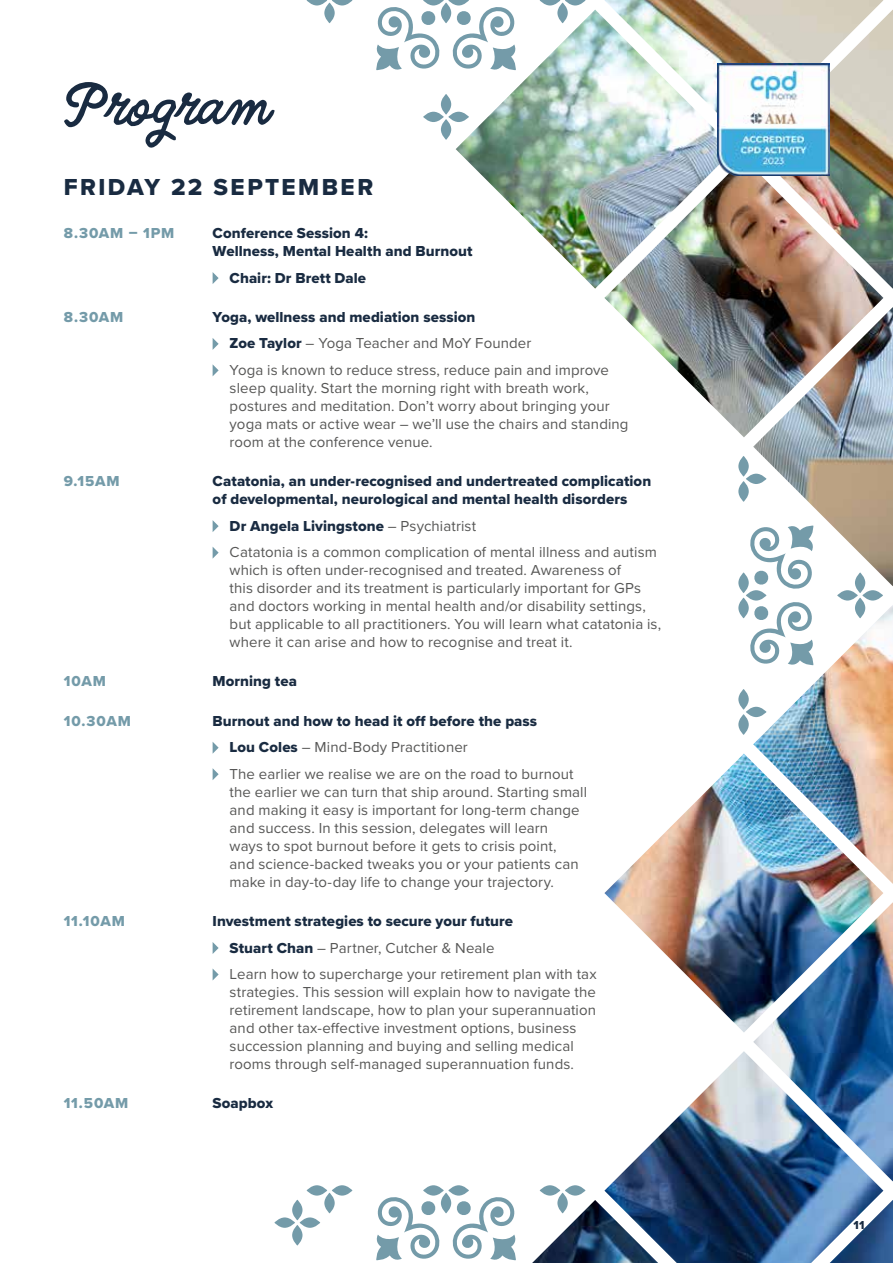
<style>
.page{position:relative;width:893px;height:1263px;background:#fff}
.page>*{position:absolute;margin:0;border:0;box-sizing:border-box;transform-origin:0 0}
.t1{font:51px "Quimby Gubernatorial";color:#192b41}
.t2{font:24px "Proxima Nova Extrabld";letter-spacing:.1em;color:#192b41}
.t3{font:15px/18px "Proxima Nova";letter-spacing:.005em;color:#575756}
.t4{font:15px/18px "Proxima Nova Extrabld";letter-spacing:.005em;color:#192b41}
.t5{font:15px "Proxima Nova Extrabld";letter-spacing:.06em;color:#749ba9}
.t6{font:12px "Proxima Nova Extrabld";color:#192b41}
.s1{font-family:"Proxima Nova Extrabld";color:#192b41}
.s2{font-family:"Proxima Nova";color:#575756}
</style>
<div class="page">
<img style="left:532px;top:605px;width:361px;height:658px">
<img style="left:456px;top:0;width:437px;height:586px">
<svg style="left:274px;top:1217px;width:21px;height:11px"></svg>
<svg style="left:300px;top:1217px;width:20px;height:11px"></svg>
<svg style="left:292px;top:1225px;width:10px;height:20px"></svg>
<svg style="left:292px;top:1200px;width:10px;height:20px"></svg>
<svg style="left:540px;top:0;width:45px;height:6px"></svg>
<svg style="left:557px;top:3px;width:11px;height:20px"></svg>
<svg style="left:423px;top:112px;width:21px;height:10px"></svg>
<svg style="left:448px;top:112px;width:21px;height:10px"></svg>
<svg style="left:441px;top:119px;width:10px;height:21px"></svg>
<svg style="left:441px;top:94px;width:10px;height:21px"></svg>
<svg style="left:307px;top:0;width:45px;height:6px"></svg>
<svg style="left:324px;top:3px;width:11px;height:20px"></svg>
<svg style="left:376px;top:0;width:142px;height:72px"></svg>
<svg style="left:441px;top:3px;width:10px;height:20px"></svg>
<svg style="left:837px;top:590px;width:21px;height:10px"></svg>
<svg style="left:862px;top:590px;width:21px;height:10px"></svg>
<svg style="left:855px;top:598px;width:10px;height:20px"></svg>
<svg style="left:855px;top:572px;width:10px;height:21px"></svg>
<svg style="left:746px;top:707px;width:20px;height:10px"></svg>
<svg style="left:738px;top:714px;width:11px;height:21px"></svg>
<svg style="left:738px;top:689px;width:11px;height:21px"></svg>
<svg style="left:746px;top:474px;width:20px;height:10px"></svg>
<svg style="left:738px;top:481px;width:11px;height:21px"></svg>
<svg style="left:738px;top:456px;width:11px;height:21px"></svg>
<svg style="left:749px;top:602px;width:66px;height:65px"></svg>
<svg style="left:749px;top:523px;width:66px;height:66px"></svg>
<svg style="left:746px;top:590px;width:20px;height:10px"></svg>
<svg style="left:738px;top:598px;width:11px;height:20px"></svg>
<svg style="left:738px;top:572px;width:11px;height:21px"></svg>
<svg style="left:540px;top:1185px;width:20px;height:10px"></svg>
<svg style="left:565px;top:1185px;width:20px;height:10px"></svg>
<svg style="left:557px;top:1193px;width:11px;height:20px"></svg>
<svg style="left:307px;top:1185px;width:20px;height:10px"></svg>
<svg style="left:332px;top:1185px;width:20px;height:10px"></svg>
<svg style="left:324px;top:1193px;width:11px;height:20px"></svg>
<svg style="left:451px;top:1197px;width:65px;height:64px"></svg>
<svg style="left:376px;top:1197px;width:65px;height:64px"></svg>
<svg style="left:423px;top:1185px;width:21px;height:10px"></svg>
<svg style="left:448px;top:1185px;width:21px;height:10px"></svg>
<svg style="left:441px;top:1193px;width:10px;height:20px"></svg>
<img style="left:717px;top:64px;width:112px;height:112px">
<svg style="left:213px;top:272px;width:6px;height:12px"></svg>
<svg style="left:213px;top:338px;width:6px;height:12px"></svg>
<svg style="left:213px;top:365px;width:6px;height:11px"></svg>
<svg style="left:213px;top:520px;width:6px;height:12px"></svg>
<svg style="left:213px;top:547px;width:6px;height:11px"></svg>
<svg style="left:213px;top:742px;width:6px;height:11px"></svg>
<svg style="left:213px;top:768px;width:6px;height:12px"></svg>
<svg style="left:213px;top:942px;width:6px;height:12px"></svg>
<svg style="left:213px;top:969px;width:6px;height:11px"></svg>
<h1 class="t1" style="left:64px;top:76px;width:206px">Program</h1>
<h2 class="t2" style="left:64px;top:169px;width:311px">FRIDAY 22 SEPTEMBER</h2>
<p class="t5" style="left:64px;top:222px;width:112px">8.30AM – 1PM</p>
<p class="t4" style="left:213px;top:224px;width:261px">Conference Session 4:<br>Wellness, Mental Health and Burnout</p>
<p class="t4" style="left:230px;top:268px;width:138px">Chair: Dr Brett Dale</p>
<p class="t5" style="left:64px;top:306px;width:61px">8.30AM</p>
<p class="t4" style="left:213px;top:308px;width:264px">Yoga, wellness and mediation session</p>
<p class="t3" style="left:230px;top:329px;width:381px;line-height:26.5px"><span class="s1">Zoe Taylor</span> – Yoga Teacher and MoY Founder<br>Yoga is known to reduce stress, reduce pain and improve</p>
<p class="t3" style="left:230px;top:378px;width:400px">sleep quality. Start the morning right with breath work, postures and meditation. Don’t worry about bringing your yoga mats or active wear – we’ll use the chairs and standing room at the conference venue.</p>
<p class="t5" style="left:64px;top:470px;width:57px">9.15AM</p>
<p class="t4" style="left:213px;top:472px;width:440px">Catatonia, an under-recognised and undertreated complication of developmental, neurological and mental health disorders</p>
<p class="t4" style="left:230px;top:516px;width:248px">Dr Angela Livingstone <span class="s2">– Psychiatrist</span></p>
<p class="t3" style="left:230px;top:542px;width:433px">Catatonia is a common complication of mental illness and autism which is often under-recognised and treated. Awareness of<br>this disorder and its treatment is particularly important for GPs and doctors working in mental health and/or disability settings, but applicable to all practitioners. You will learn what catatonia is, where it can arise and how to recognise and treat it.</p>
<p class="t5" style="left:64px;top:670px;width:44px">10AM</p>
<p class="t4" style="left:213px;top:672px;width:86px">Morning tea</p>
<p class="t5" style="left:64px;top:709px;width:69px">10.30AM</p>
<p class="t4" style="left:213px;top:711px;width:326px">Burnout and how to head it off before the pass</p>
<p class="t3" style="left:230px;top:733px;width:346px;line-height:26.5px"><span class="s1">Lou Coles</span> – Mind-Body Practitioner<br>The earlier we realise we are on the road to burnout</p>
<p class="t3" style="left:230px;top:782px;width:359px">the earlier we can turn that ship around. Starting small and making it easy is important for long-term change and success. In this session, delegates will learn<br>ways to spot burnout before it gets to crisis point,<br>and science-backed tweaks you or your patients can make in day-to-day life to change your trajectory.</p>
<p class="t5" style="left:64px;top:910px;width:63px">11.10AM</p>
<p class="t4" style="left:213px;top:912px;width:302px">Investment strategies to secure your future</p>
<p class="t3" style="left:230px;top:933px;width:369px;line-height:26.5px"><span class="s1">Stuart Chan</span> – Partner, Cutcher &amp; Neale<br>Learn how to supercharge your retirement plan with tax</p>
<p class="t3" style="left:230px;top:982px;width:368px">strategies. This session will explain how to navigate the retirement landscape, how to plan your superannuation and other tax-effective investment options, business succession planning and buying and selling medical rooms through self-managed superannuation funds.</p>
<p class="t5" style="left:64px;top:1092px;width:66px">11.50AM</p>
<p class="t4" style="left:213px;top:1094px;width:62px">Soapbox</p>
<p class="t6" style="left:853px;top:1216px;width:13px">11</p>
</div>
